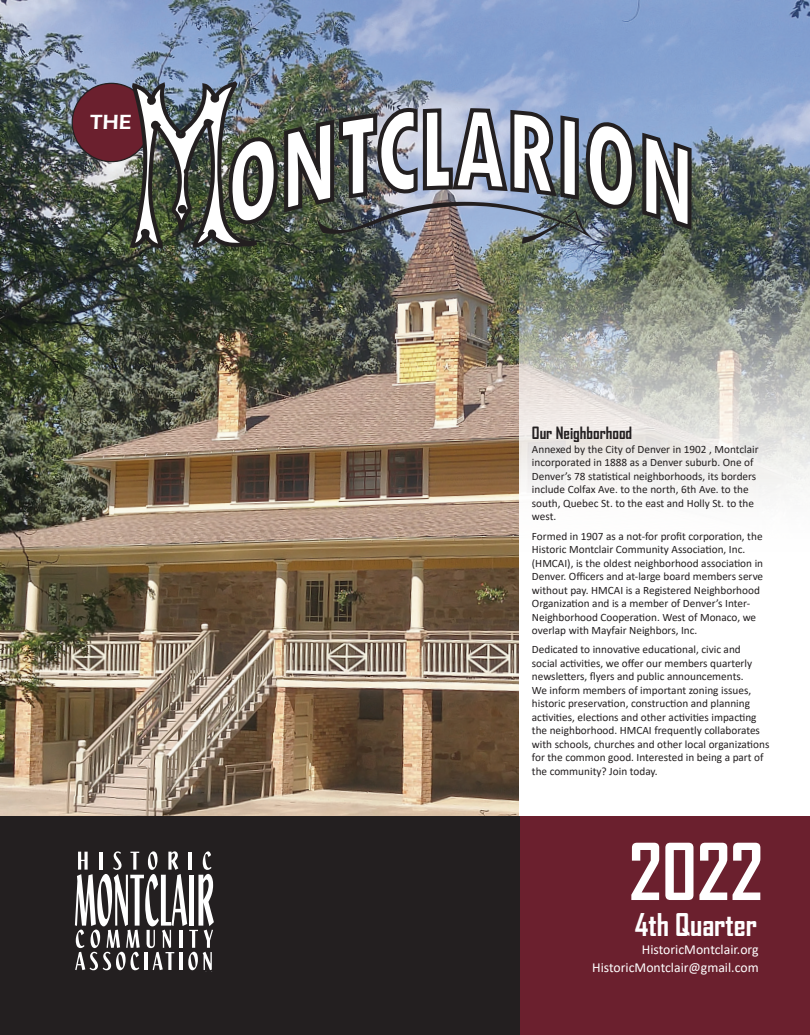
<style>
.page{position:relative;width:810px;height:1035px;background:#fff}
.page>*{position:absolute;margin:0;border:0;box-sizing:border-box;transform-origin:0 0}
.t1{font:700 75px "Agency FB";color:#fff}
.t2{font:700 30px "Agency FB";color:#fff}
.Article_headers{font:600 21.12px "Eras ITC";color:#fff}
.Body_text{font:700 16.25px "Agency FB";color:#231f20}
.t3{font:13.75px "Calibri";color:#fff}
.Body_text-2{font:11.25px/13.5px "Calibri";color:#231f20}
</style>
<div class="page">
<img style="left:0;top:0;width:810px;height:816px">
<svg style="left:519px;top:136px;width:291px;height:680px"></svg>
<div style="left:519px;top:816px;width:291px;height:219px;background:#6b202e"></div>
<div style="left:0;top:816px;width:519px;height:219px;background:#231f20"></div>
<svg style="left:74px;top:851px;width:140px;height:120px"></svg>
<div style="left:72px;top:83px;width:79px;height:79px;background:#6b202e;border-radius:50%"></div>
<img style="left:128px;top:80px;width:566px;height:171px">
<p class="Article_headers" style="left:90px;top:110px;width:43px">THE</p>
<p class="Body_text" style="left:532px;top:423px;width:102px">Our Neighborhood</p>
<p class="Body_text-2" style="left:532px;top:442px;width:228px">Annexed by the City of Denver in 1902 , Montclair incorporated in 1888 as a Denver suburb. One of Denver’s 78 statistical neighborhoods, its borders include Colfax Ave. to the north, 6th Ave. to the south, Quebec St. to the east and Holly St. to the west.</p>
<p class="Body_text-2" style="left:532px;top:529px;width:233px">Formed in 1907 as a not-for profit corporation, the Historic Montclair Community Association, Inc. (HMCAI), is the oldest neighborhood association in Denver. Officers and at-large board members serve without pay. HMCAI is a Registered Neighborhood Organization and is a member of Denver’s Inter-Neighborhood Cooperation. West of Monaco, we overlap with Mayfair Neighbors, Inc.</p>
<p class="Body_text-2" style="left:532px;top:642px;width:239px">Dedicated to innovative educational, civic and<br>social activities, we offer our members quarterly newsletters, flyers and public announcements.<br>We inform members of important zoning issues, historic preservation, construction and planning activities, elections and other activities impacting the neighborhood. HMCAI frequently collaborates with schools, churches and other local organizations for the common good. Interested in being a part of the community? Join today.</p>
<p class="t1" style="left:629px;top:825px;width:136px">2022</p>
<p class="t2" style="left:635px;top:906px;width:124px">4th Quarter</p>
<p class="t3" style="left:642px;top:940px;width:118px">HistoricMontclair.org</p>
<p class="t3" style="left:592px;top:958px;width:168px">HistoricMontclair@gmail.com</p>
</div>
